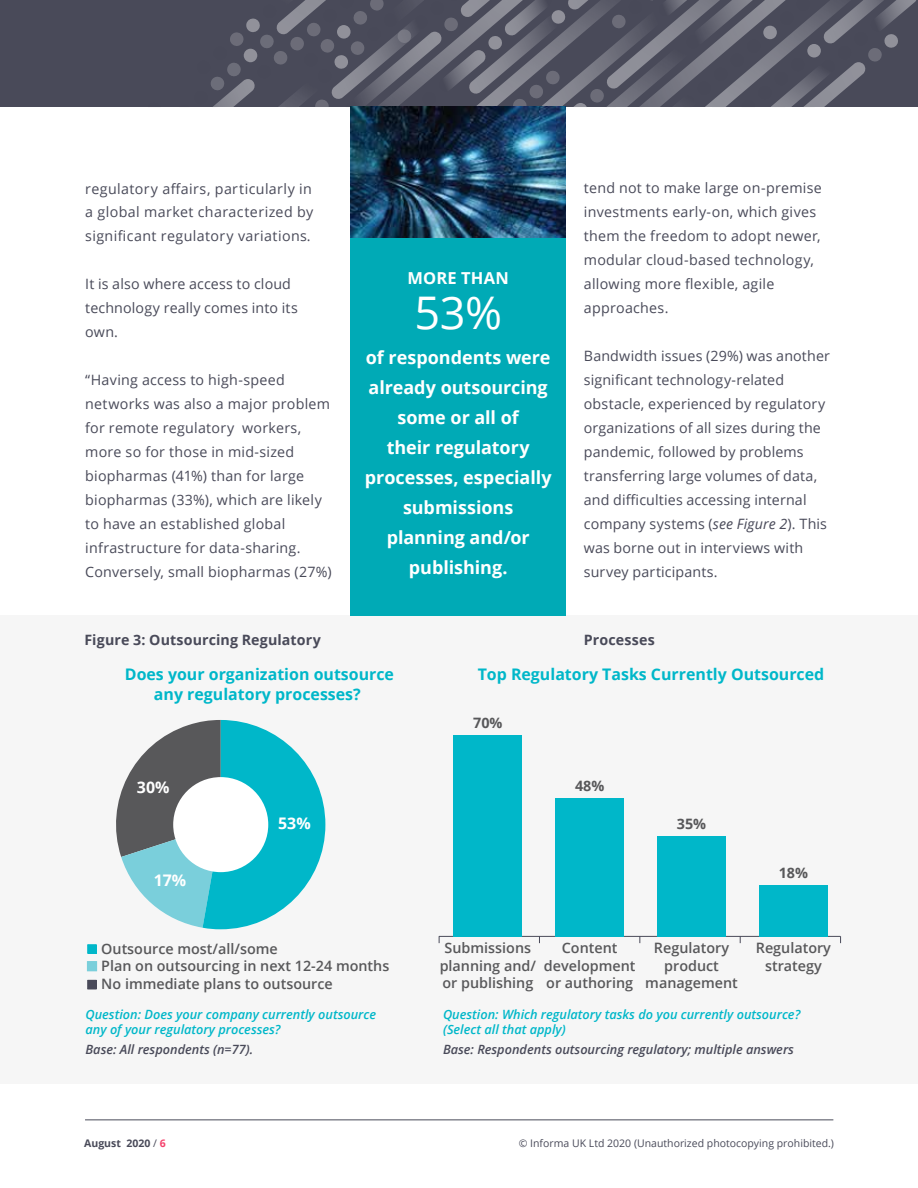
<style>
.page{position:relative;width:918px;height:1188px;background:#fff}
.page>*{position:absolute;margin:0;border:0;box-sizing:border-box;transform-origin:0 0}
.t1{font:45px "Open Sans";color:#fff}
.t2{font:700 18px/30px "Open Sans";letter-spacing:-.005em;color:#fff;text-align:center}
.t3{font:700 16.5px "Open Sans";letter-spacing:.015em;color:#fff}
.t4{font:700 15.9px/19.2px "Open Sans";color:#00b7c9;text-align:center}
.t5{font:700 15.9px "Open Sans";color:#fff}
.t6{font:600 14.4px/17.5px "Open Sans";color:#58585a;text-align:center}
.t7{font:700 14.4px "Open Sans";color:#58585a}
.t8{font:14.25px/24px "Open Sans";letter-spacing:.015em;color:#494a59}
.t9{font:700 14.25px "Open Sans";letter-spacing:.01em;color:#494a59}
.t10{font:italic 600 12.75px/15.3px "Open Sans";color:#00b7c9}
.t11{font:italic 600 12.75px "Open Sans";color:#494a59}
.t12{font:10.5px "Open Sans";color:#494a59}
.t13{font:700 10.5px "Open Sans";color:#494a59}
.s1{font-style:italic}
.s2{font-weight:400}
.s3{color:#f5426c}
</style>
<div class="page">
<hr style="left:85px;top:1119px;width:748px;height:1px;background:#494a59">
<div style="left:0;top:0;width:918px;height:107px;background:#494a59"></div>
<svg style="left:211px;top:0;width:705px;height:108px"></svg>
<div style="left:0;top:616px;width:918px;height:468px;background:#f6f6f6"></div>
<svg style="left:116px;top:720px;width:209px;height:209px"></svg>
<div style="left:173px;top:777px;width:95px;height:95px;background:#fff;border-radius:50%"></div>
<div style="left:88px;top:945px;width:8px;height:8px;background:#00b7c9"></div>
<div style="left:87px;top:944px;width:10px;height:10px;border:1px solid #00b7c9"></div>
<div style="left:88px;top:962px;width:8px;height:9px;background:#7acfdb"></div>
<div style="left:87px;top:961px;width:10px;height:10px;border:1px solid #7acfdb"></div>
<div style="left:88px;top:980px;width:8px;height:9px;background:#494a59"></div>
<div style="left:87px;top:980px;width:10px;height:9px;border:1px solid #494a59"></div>
<hr style="left:439px;top:936px;width:401px;height:1px;background:#494a59">
<svg style="left:840px;top:936px;width:2px;height:7px"></svg>
<div style="left:759px;top:885px;width:69px;height:52px;background:#00b7c9"></div>
<div style="left:657px;top:836px;width:69px;height:101px;background:#00b7c9"></div>
<div style="left:556px;top:798px;width:68px;height:139px;background:#00b7c9"></div>
<div style="left:454px;top:735px;width:68px;height:202px;background:#00b7c9"></div>
<div style="left:351px;top:106px;width:215px;height:510px;background:#00aab6"></div>
<img style="left:351px;top:107px;width:215px;height:130px">
<p class="t8" style="left:85px;top:176px;width:230px;text-align:justify">regulatory affairs, particularly in a global market characterized by significant regulatory variations.</p>
<p class="t8" style="left:85px;top:272px;width:214px">It is also where access to cloud technology really comes into its own.</p>
<p class="t8" style="left:85px;top:368px;width:248px">“Having access to high-speed networks was also a major problem for remote regulatory workers, more so for those in mid-sized biopharmas (41%) than for large biopharmas (33%), which are likely to have an established global infrastructure for data-sharing.<br>Conversely, small biopharmas (27%)</p>
<p class="t3" style="left:408px;top:267px;width:103px">MORE THAN</p>
<h1 class="t1" style="left:414px;top:282px;width:89px">53%</h1>
<p class="t2" style="left:365px;top:342px;width:188px">of respondents were already outsourcing some or all of<br>their regulatory processes, especially submissions planning and/or publishing.</p>
<p class="t8" style="left:584px;top:176px;width:239px">tend not to make large on-premise investments early-on, which gives them the freedom to adopt newer, modular cloud-based technology, allowing more flexible, agile approaches.</p>
<p class="t8" style="left:584px;top:344px;width:248px">Bandwidth issues (29%) was another significant technology-related obstacle, experienced by regulatory organizations of all sizes during the pandemic, followed by problems transferring large volumes of data, and difficulties accessing internal company systems (<span class="s1">see Figure 2</span>). This was borne out in interviews with survey participants.</p>
<p class="t9" style="left:84px;top:629px;width:238px">Figure 3: Outsourcing Regulatory</p>
<p class="t9" style="left:584px;top:629px;width:72px">Processes</p>
<p class="t4" style="left:125px;top:665px;width:271px">Does your organization outsource any regulatory processes?</p>
<p class="t4" style="left:478px;top:665px;width:348px">Top Regulatory Tasks Currently Outsourced</p>
<p class="t7" style="left:473px;top:713px;width:31px">70%</p>
<p class="t5" style="left:137px;top:776px;width:34px">30%</p>
<p class="t7" style="left:575px;top:776px;width:31px">48%</p>
<p class="t5" style="left:278px;top:812px;width:34px">53%</p>
<p class="t7" style="left:677px;top:814px;width:31px">35%</p>
<p class="t5" style="left:154px;top:869px;width:34px">17%</p>
<p class="t7" style="left:779px;top:863px;width:31px">18%</p>
<p class="t6" style="left:101px;top:939px;width:290px;text-align:left">Outsource most/all/some<br>Plan on outsourcing in next 12-24 months<br>No immediate plans to outsource</p>
<p class="t6" style="left:440px;top:939px;width:98px">Submissions planning and/ or publishing</p>
<p class="t6" style="left:544px;top:939px;width:93px">Content development or authoring</p>
<p class="t6" style="left:645px;top:939px;width:94px">Regulatory product management</p>
<p class="t6" style="left:756px;top:939px;width:77px">Regulatory strategy</p>
<p class="t10" style="left:86px;top:1006px;width:292px">Question: Does your company currently outsource any of your regulatory processes?</p>
<p class="t11" style="left:86px;top:1041px;width:169px">Base: All respondents (n=77).</p>
<p class="t10" style="left:443px;top:1006px;width:359px">Question: Which regulatory tasks do you currently outsource? (Select all that apply)</p>
<p class="t11" style="left:443px;top:1041px;width:352px">Base: Respondents outsourcing regulatory; multiple answers</p>
<p class="t13" style="left:84px;top:1136px;width:83px">August 2020 <span class="s2">/</span> <span class="s3">6</span></p>
<p class="t12" style="left:519px;top:1136px;width:317px">© Informa UK Ltd 2020 (Unauthorized photocopying prohibited.)</p>
</div>
